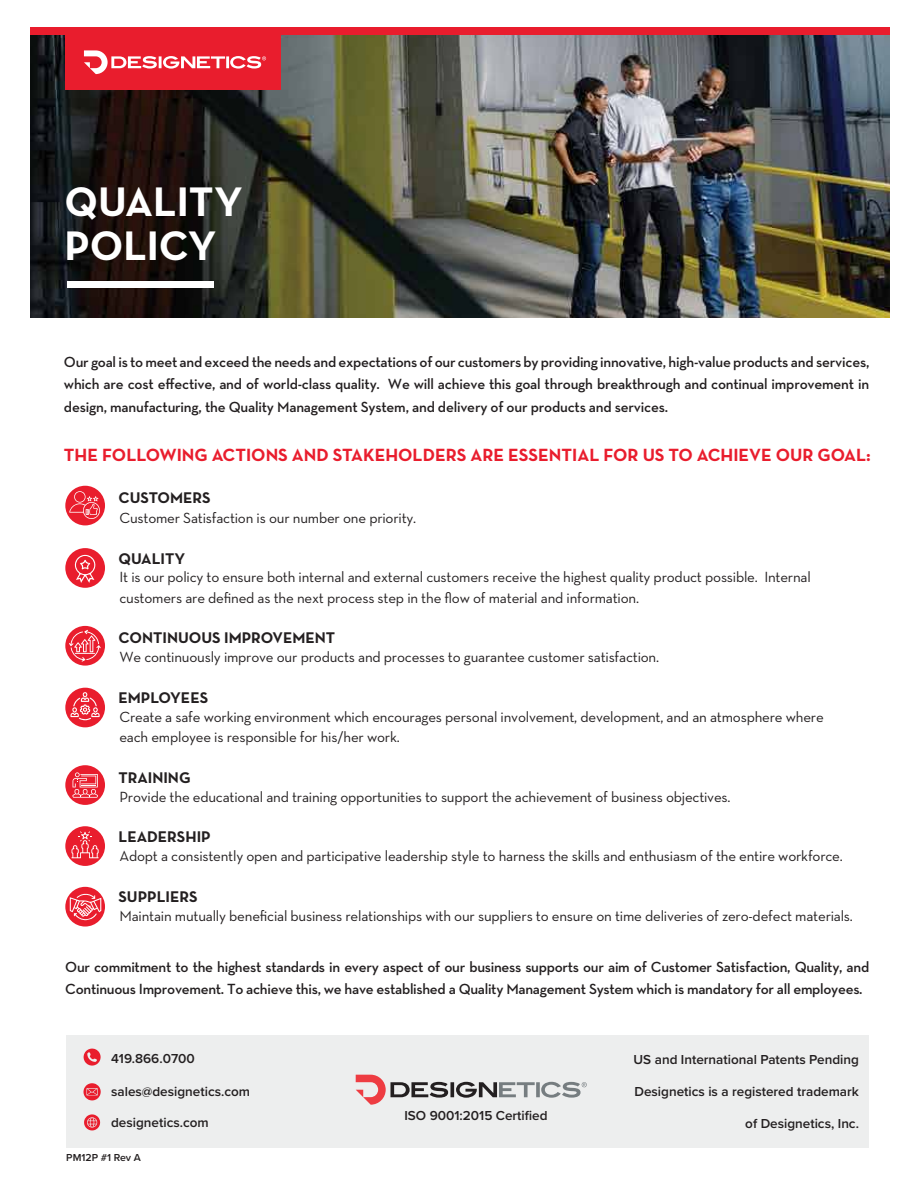
<style>
.page{position:relative;width:918px;height:1188px;background:#fff}
.page>*{position:absolute;margin:0;border:0;box-sizing:border-box;transform-origin:0 0}
.t1{font:700 42px/43.5px "Neutra Text";color:#fff}
.t2{font:700 18px "Neutra Text";color:#e91d2d}
.t3{font:700 15.75px "Neutra Text";color:#231f20}
.t4{font:15px/20.4px "Neutra Text";letter-spacing:-.015em;color:#231f20}
.t5{font:600 15px/22.5px "Neutra Text";letter-spacing:-.02em;color:#231f20;text-align:justify}
.t6{font:600 13.5px "Proxima Nova";color:#231f20}
.t7{font:600 10.5px "Proxima Nova";color:#231f20}
</style>
<div class="page">
<img style="left:30px;top:35px;width:859px;height:283px">
<div style="left:30px;top:27px;width:859px;height:8px;background:#e91d2d"></div>
<div style="left:65px;top:30px;width:216px;height:60px;background:#e91d2d"></div>
<div style="left:68px;top:281px;width:146px;height:6px;background:#fff"></div>
<div style="left:65px;top:765px;width:40px;height:40px;background:#e91d2d;border-radius:50%"></div>
<svg style="left:73px;top:772px;width:25px;height:26px"></svg>
<svg style="left:84px;top:50px;width:182px;height:24px"></svg>
<div style="left:65px;top:548px;width:40px;height:40px;background:#e91d2d;border-radius:50%"></div>
<svg style="left:74px;top:554px;width:22px;height:29px"></svg>
<div style="left:65px;top:486px;width:40px;height:39px;background:#e91d2d;border-radius:50%"></div>
<svg style="left:69px;top:491px;width:31px;height:28px"></svg>
<svg style="left:65px;top:626px;width:40px;height:40px"></svg>
<svg style="left:69px;top:630px;width:32px;height:32px"></svg>
<svg style="left:65px;top:826px;width:40px;height:40px"></svg>
<svg style="left:71px;top:831px;width:28px;height:27px"></svg>
<svg style="left:65px;top:887px;width:40px;height:40px"></svg>
<svg style="left:70px;top:893px;width:31px;height:28px"></svg>
<div style="left:65px;top:688px;width:40px;height:39px;background:#e91d2d;border-radius:50%"></div>
<svg style="left:70px;top:692px;width:30px;height:28px"></svg>
<div style="left:67px;top:1035px;width:802px;height:113px;background:#edeeee"></div>
<svg style="left:356px;top:1075px;width:231px;height:30px"></svg>
<svg style="left:84px;top:1049px;width:17px;height:17px"></svg>
<svg style="left:84px;top:1083px;width:17px;height:17px"></svg>
<svg style="left:84px;top:1114px;width:16px;height:16px"></svg>
<h1 class="t1" style="left:65px;top:179px;width:180px">QUALITY<br>POLICY</h1>
<p class="t5" style="left:64px;top:350px;width:807px">Our goal is to meet and exceed the needs and expectations of our customers by providing innovative, high-value products and services, which are cost effective, and of world-class quality. We will achieve this goal through breakthrough and continual improvement in design, manufacturing, the Quality Management System, and delivery of our products and services.</p>
<p class="t2" style="left:64px;top:444px;width:808px">THE FOLLOWING ACTIONS AND STAKEHOLDERS ARE ESSENTIAL FOR US TO ACHIEVE OUR GOAL:</p>
<p class="t3" style="left:119px;top:488px;width:94px">CUSTOMERS</p>
<p class="t4" style="left:119px;top:507px;width:298px">Customer Satisfaction is our number one priority.</p>
<p class="t3" style="left:119px;top:549px;width:68px">QUALITY</p>
<p class="t4" style="left:119px;top:567px;width:693px">It is our policy to ensure both internal and external customers receive the highest quality product possible. Internal customers are defined as the next process step in the flow of material and information.</p>
<p class="t3" style="left:119px;top:628px;width:218px">CONTINUOUS IMPROVEMENT</p>
<p class="t4" style="left:119px;top:647px;width:541px">We continuously improve our products and processes to guarantee customer satisfaction.</p>
<p class="t3" style="left:119px;top:688px;width:91px">EMPLOYEES</p>
<p class="t4" style="left:119px;top:706px;width:706px">Create a safe working environment which encourages personal involvement, development, and an atmosphere where each employee is responsible for his/her work.</p>
<p class="t3" style="left:119px;top:768px;width:74px">TRAINING</p>
<p class="t4" style="left:119px;top:786px;width:613px">Provide the educational and training opportunities to support the achievement of business objectives.</p>
<p class="t3" style="left:119px;top:827px;width:94px">LEADERSHIP</p>
<p class="t4" style="left:119px;top:846px;width:725px">Adopt a consistently open and participative leadership style to harness the skills and enthusiasm of the entire workforce.</p>
<p class="t3" style="left:119px;top:887px;width:81px">SUPPLIERS</p>
<p class="t4" style="left:119px;top:905px;width:735px">Maintain mutually beneficial business relationships with our suppliers to ensure on time deliveries of zero-defect materials.</p>
<p class="t5" style="left:65px;top:955px;width:805px">Our commitment to the highest standards in every aspect of our business supports our aim of Customer Satisfaction, Quality, and<br>Continuous Improvement. To achieve this, we have established a Quality Management System which is mandatory for all employees.</p>
<p class="t6" style="left:111px;top:1048px;width:85px">419.866.0700</p>
<p class="t6" style="left:111px;top:1082px;width:140px">sales@designetics.com</p>
<p class="t6" style="left:111px;top:1112px;width:99px">designetics.com</p>
<p class="t7" style="left:66px;top:1150px;width:76px">PM12P #1 Rev A</p>
<p class="t6" style="left:404px;top:1106px;width:145px">ISO 9001:2015 Certified</p>
<p class="t6" style="left:634px;top:1049px;width:227px">US and International Patents Pending</p>
<p class="t6" style="left:635px;top:1082px;width:226px">Designetics is a registered trademark</p>
<p class="t6" style="left:745px;top:1113px;width:115px">of Designetics, Inc.</p>
</div>
